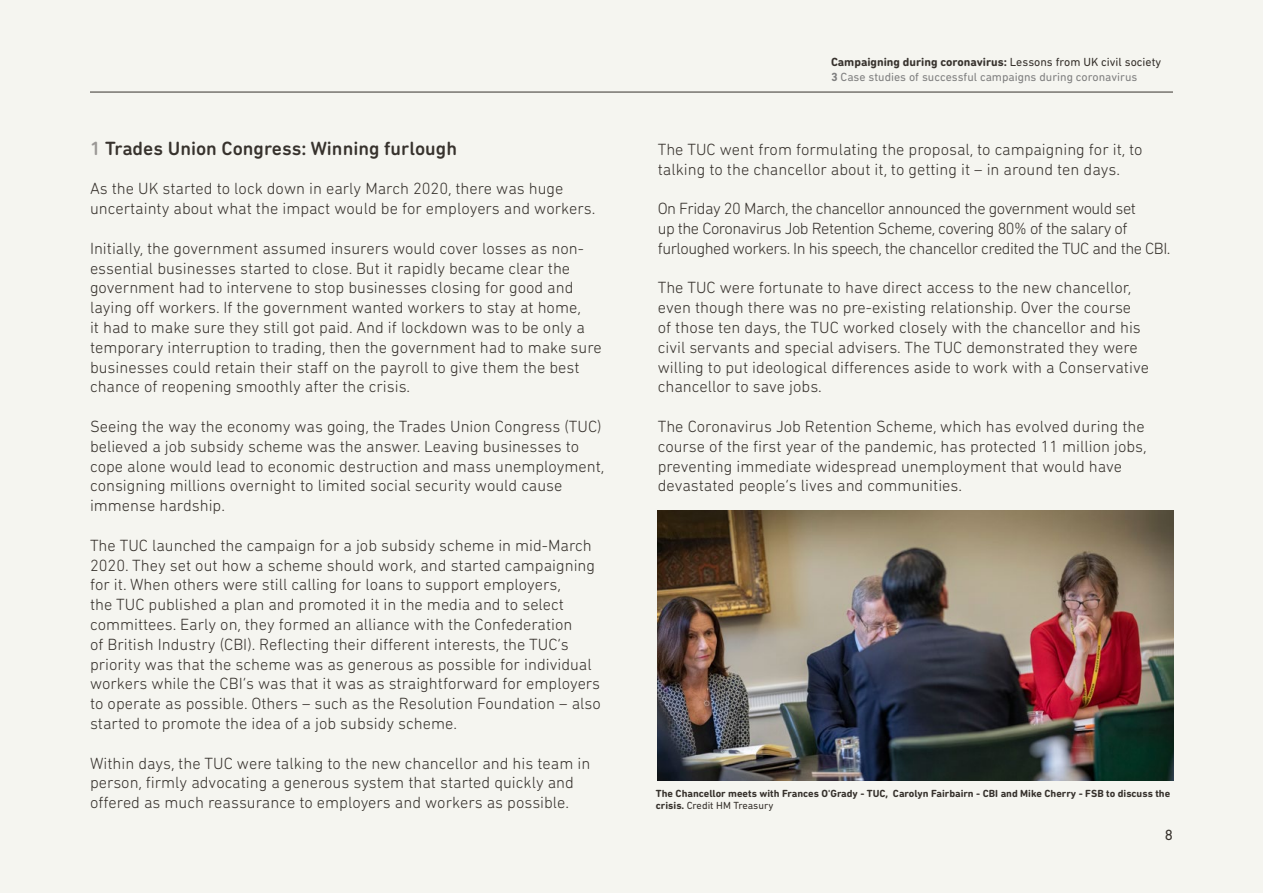
<style>
.page{position:relative;width:1263px;height:893px;background:#f5f5f0}
.page>*{position:absolute;margin:0;border:0;box-sizing:border-box;transform-origin:0 0}
.t1{font:500 19.5px "DIN Next Rounded LT Pro";color:#37322d}
.t2{font:300 16.5px/19.8px "DIN Next Rounded LT Pro";color:#37322d}
.t3{font:300 16.5px/19.8px "DIN Next Rounded LT Pro";letter-spacing:-.03em;color:#37322d}
.t4{font:15px "DIN Next Rounded LT Pro";color:#37322d}
.t5{font:12px/14.4px "DIN Next Rounded LT Pro";color:#808080}
.t6{font:700 10.5px/12.6px "DIN Next Rounded LT Pro";color:#37322d}
.s1{color:#9b9896}
.s2{font-weight:700;color:#37322d}
.s3{color:#37322d}
.s4{font-weight:700}
.s5{font-weight:400}
</style>
<div class="page">
<hr style="left:90px;top:92px;width:1083px;height:1px;background:#37322d">
<img style="left:658px;top:510px;width:516px;height:270px">
<p class="t1" style="left:90px;top:140px;width:368px"><span class="s1">1</span> Trades Union Congress: Winning furlough</p>
<p class="t2" style="left:90px;top:180px;width:507px">As the UK started to lock down in early March 2020, there was huge uncertainty about what the impact would be for employers and workers.</p>
<p class="t2" style="left:90px;top:239px;width:513px">Initially, the government assumed insurers would cover losses as non&shy;essential businesses started to close. But it rapidly became clear the government had to intervene to stop businesses closing for good and laying off workers. If the government wanted workers to stay at home,<br>it had to make sure they still got paid. And if lockdown was to be only a temporary interruption to trading, then the government had to make sure businesses could retain their staff on the payroll to give them the best chance of reopening smoothly after the crisis.</p>
<p class="t2" style="left:90px;top:418px;width:516px">Seeing the way the economy was going, the Trades Union Congress (TUC) believed a job subsidy scheme was the answer. Leaving businesses to cope alone would lead to economic destruction and mass unemployment, consigning millions overnight to limited social security would cause immense hardship.</p>
<p class="t2" style="left:90px;top:536px;width:512px">The TUC launched the campaign for a job subsidy scheme in mid-March 2020. They set out how a scheme should work, and started campaigning for it. When others were still calling for loans to support employers,<br>the TUC published a plan and promoted it in the media and to select committees. Early on, they formed an alliance with the Confederation<br>of British Industry (CBI). Reflecting their different interests, the TUC’s priority was that the scheme was as generous as possible for individual workers while the CBI’s was that it was as straightforward for employers to operate as possible. Others – such as the Resolution Foundation – also started to promote the idea of a job subsidy scheme.</p>
<p class="t2" style="left:90px;top:754px;width:502px">Within days, the TUC were talking to the new chancellor and his team in person, firmly advocating a generous system that started quickly and offered as much reassurance to employers and workers as possible.</p>
<p class="t5" style="left:831px;top:56px;width:332px"><span class="s2">Campaigning during coronavirus:</span> <span class="s3">Lessons from UK civil society<br></span><span class="s4">3</span> Case studies of successful campaigns during coronavirus</p>
<p class="t2" style="left:658px;top:140px;width:486px">The TUC went from formulating the proposal, to campaigning for it, to talking to the chancellor about it, to getting it – in around ten days.</p>
<p class="t3" style="left:658px;top:200px;width:514px">On Friday 20 March, the chancellor announced the government would set<br>up the Coronavirus Job Retention Scheme, covering 80% of the salary of furloughed workers. In his speech, the chancellor credited the TUC and the CBI.</p>
<p class="t2" style="left:658px;top:279px;width:493px">The TUC were fortunate to have direct access to the new chancellor, even though there was no pre-existing relationship. Over the course<br>of those ten days, the TUC worked closely with the chancellor and his civil servants and special advisers. The TUC demonstrated they were willing to put ideological differences aside to work with a Conservative chancellor to save jobs.</p>
<p class="t2" style="left:658px;top:418px;width:490px">The Coronavirus Job Retention Scheme, which has evolved during the course of the first year of the pandemic, has protected 11 million jobs, preventing immediate widespread unemployment that would have devastated people’s lives and communities.</p>
<p class="t6" style="left:656px;top:788px;width:516px">The Chancellor meets with Frances O'Grady - TUC, Carolyn Fairbairn - CBI and Mike Cherry - FSB to discuss the crisis. <span class="s5">Credit HM Treasury</span></p>
<p class="t4" style="left:1165px;top:830px;width:10px">8</p>
</div>
